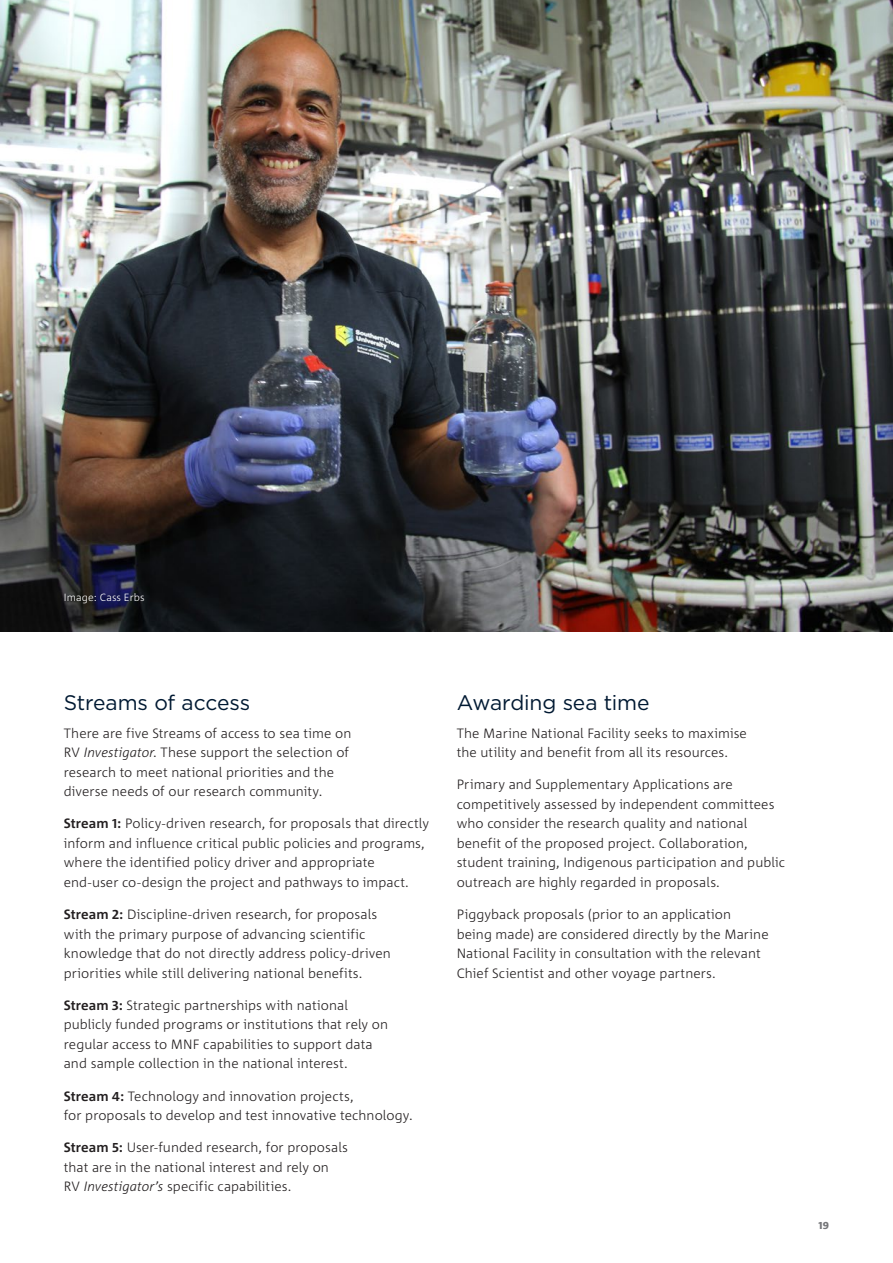
<style>
.page{position:relative;width:893px;height:1263px;background:#fff}
.page>*{position:absolute;margin:0;border:0;box-sizing:border-box;transform-origin:0 0}
.H2_Heading{font:21px "Gotham";letter-spacing:-.005em;color:#001932}
.Body_Copy{font:300 13.5px/19.5px "Corpid C1";letter-spacing:.005em;color:#231f20}
.Image_Position_updated{font:300 10.5px "Corpid C1";letter-spacing:.015em;color:#fff}
.t1{font:800 10.5px "Corpid C1";color:#757679}
.s1{font-style:italic}
.s2{font-weight:700}
</style>
<div class="page">
<img style="left:0;top:0;width:893px;height:631px">
<p class="Image_Position_updated" style="left:64px;top:590px;width:82px">Image: Cass Erbs</p>
<h2 class="H2_Heading" style="left:64px;top:689px;width:188px">Streams of access</h2>
<p class="Body_Copy" style="left:64px;top:723px;width:289px">There are five Streams of access to sea time on RV <span class="s1">Investigator</span>. These support the selection of research to meet national priorities and the diverse needs of our research community.</p>
<p class="Body_Copy" style="left:64px;top:813px;width:367px"><span class="s2">Stream 1:</span> Policy‑driven research, for proposals that directly inform and influence critical public policies and programs, where the identified policy driver and appropriate end‑user co-design the project and pathways to impact.</p>
<p class="Body_Copy" style="left:64px;top:904px;width:329px"><span class="s2">Stream 2:</span> Discipline-driven research, for proposals with the primary purpose of advancing scientific knowledge that do not directly address policy‑driven priorities while still delivering national benefits.</p>
<p class="Body_Copy" style="left:64px;top:995px;width:326px"><span class="s2">Stream 3:</span> Strategic partnerships with national publicly funded programs or institutions that rely on regular access to MNF capabilities to support data and sample collection in the national interest.</p>
<p class="Body_Copy" style="left:64px;top:1086px;width:350px"><span class="s2">Stream 4:</span> Technology and innovation projects,<br>for proposals to develop and test innovative technology.</p>
<p class="Body_Copy" style="left:64px;top:1137px;width:286px"><span class="s2">Stream 5:</span> User-funded research, for proposals that are in the national interest and rely on<br>RV <span class="s1">Investigator’s</span> specific capabilities.</p>
<h2 class="H2_Heading" style="left:457px;top:689px;width:194px">Awarding sea time</h2>
<p class="Body_Copy" style="left:457px;top:723px;width:292px">The Marine National Facility seeks to maximise the utility and benefit from all its resources.</p>
<p class="Body_Copy" style="left:457px;top:774px;width:330px">Primary and Supplementary Applications are competitively assessed by independent committees who consider the research quality and national benefit of the proposed project. Collaboration, student training, Indigenous participation and public outreach are highly regarded in proposals.</p>
<p class="Body_Copy" style="left:457px;top:904px;width:314px">Piggyback proposals (prior to an application being made) are considered directly by the Marine National Facility in consultation with the relevant Chief Scientist and other voyage partners.</p>
<p class="t1" style="left:819px;top:1218px;width:12px">19</p>
</div>
